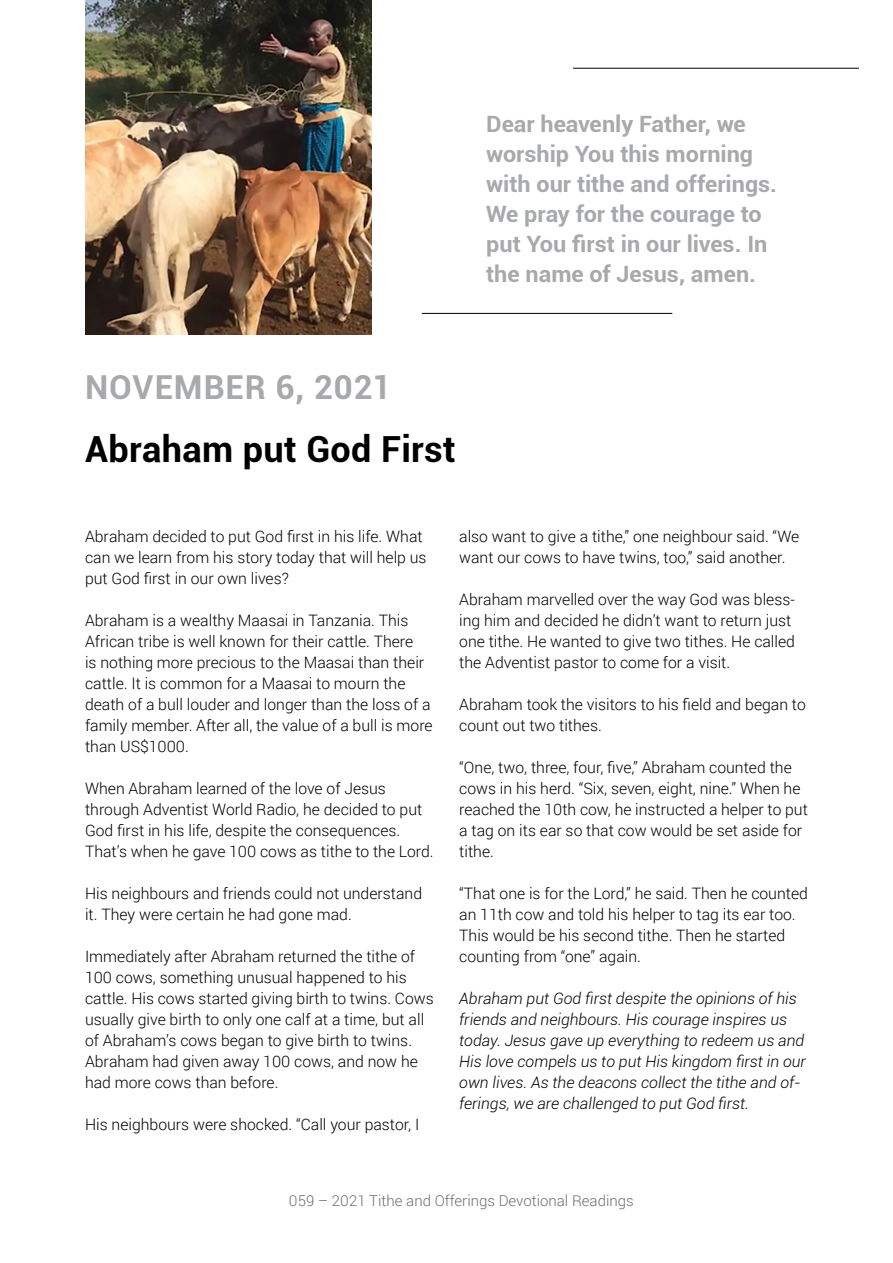
<style>
.page{position:relative;width:893px;height:1263px;background:#fff}
.page>*{position:absolute;margin:0;border:0;box-sizing:border-box;transform-origin:0 0}
.t1{font:700 36px "Roboto";letter-spacing:.01em;color:#000}
.t2{font:700 33px "Roboto";letter-spacing:.025em;color:#a7a9ac}
.t3{font:700 22.5px/30px "Roboto";color:#a7a9ac;scale:1.04 1}
.t4{font:300 15.75px/21px "Roboto";color:#000}
.t5{font:italic 300 15.75px/21px "Roboto";color:#000}
.t6{font:300 15px "Roboto";color:#6d6e71}
</style>
<div class="page">
<img style="left:86px;top:0;width:286px;height:335px">
<hr style="left:422px;top:313px;width:250px;height:1px;background:#000">
<hr style="left:573px;top:68px;width:286px;height:1px;background:#000">
<h3 class="t3" style="left:486px;top:108px;width:281px">Dear heavenly Father, we worship You this morning with our tithe and offerings.<br>We pray for the courage to put You first in our lives. In the name of Jesus, amen.</h3>
<h2 class="t2" style="left:85px;top:364px;width:308px">NOVEMBER 6, 2021</h2>
<h1 class="t1" style="left:85px;top:424px;width:372px">Abraham put God First</h1>
<p class="t4" style="left:85px;top:525px;width:343px">Abraham decided to put God first in his life. What can we learn from his story today that will help us put God first in our own lives?</p>
<p class="t4" style="left:85px;top:609px;width:349px">Abraham is a wealthy Maasai in Tanzania. This African tribe is well known for their cattle. There<br>is nothing more precious to the Maasai than their cattle. It is common for a Maasai to mourn the death of a bull louder and longer than the loss of a family member. After all, the value of a bull is more than US$1000.</p>
<p class="t4" style="left:85px;top:777px;width:350px">When Abraham learned of the love of Jesus through Adventist World Radio, he decided to put God first in his life, despite the consequences.<br>That’s when he gave 100 cows as tithe to the Lord.</p>
<p class="t4" style="left:85px;top:882px;width:339px">His neighbours and friends could not understand it. They were certain he had gone mad.</p>
<p class="t4" style="left:85px;top:945px;width:350px">Immediately after Abraham returned the tithe of 100 cows, something unusual happened to his cattle. His cows started giving birth to twins. Cows usually give birth to only one calf at a time, but all of Abraham’s cows began to give birth to twins.<br>Abraham had given away 100 cows, and now he had more cows than before.</p>
<p class="t4" style="left:85px;top:1113px;width:336px">His neighbours were shocked. “Call your pastor, I</p>
<p class="t4" style="left:459px;top:525px;width:342px">also want to give a tithe,” one neighbour said. “We want our cows to have twins, too,” said another.</p>
<p class="t4" style="left:459px;top:588px;width:337px">Abraham marvelled over the way God was bless&shy;ing him and decided he didn’t want to return just one tithe. He wanted to give two tithes. He called the Adventist pastor to come for a visit.</p>
<p class="t4" style="left:459px;top:693px;width:348px">Abraham took the visitors to his field and began to count out two tithes.</p>
<p class="t4" style="left:459px;top:756px;width:350px">“One, two, three, four, five,” Abraham counted the cows in his herd. “Six, seven, eight, nine.” When he reached the 10th cow, he instructed a helper to put a tag on its ear so that cow would be set aside for tithe.</p>
<p class="t4" style="left:459px;top:882px;width:350px">“That one is for the Lord,” he said. Then he counted an 11th cow and told his helper to tag its ear too.<br>This would be his second tithe. Then he started counting from “one” again.</p>
<p class="t5" style="left:459px;top:987px;width:348px">Abraham put God first despite the opinions of his friends and neighbours. His courage inspires us today. Jesus gave up everything to redeem us and His love compels us to put His kingdom first in our own lives. As the deacons collect the tithe and of&shy;ferings, we are challenged to put God first.</p>
<p class="t6" style="left:289px;top:1190px;width:346px">059 – 2021 Tithe and Offerings Devotional Readings</p>
</div>
